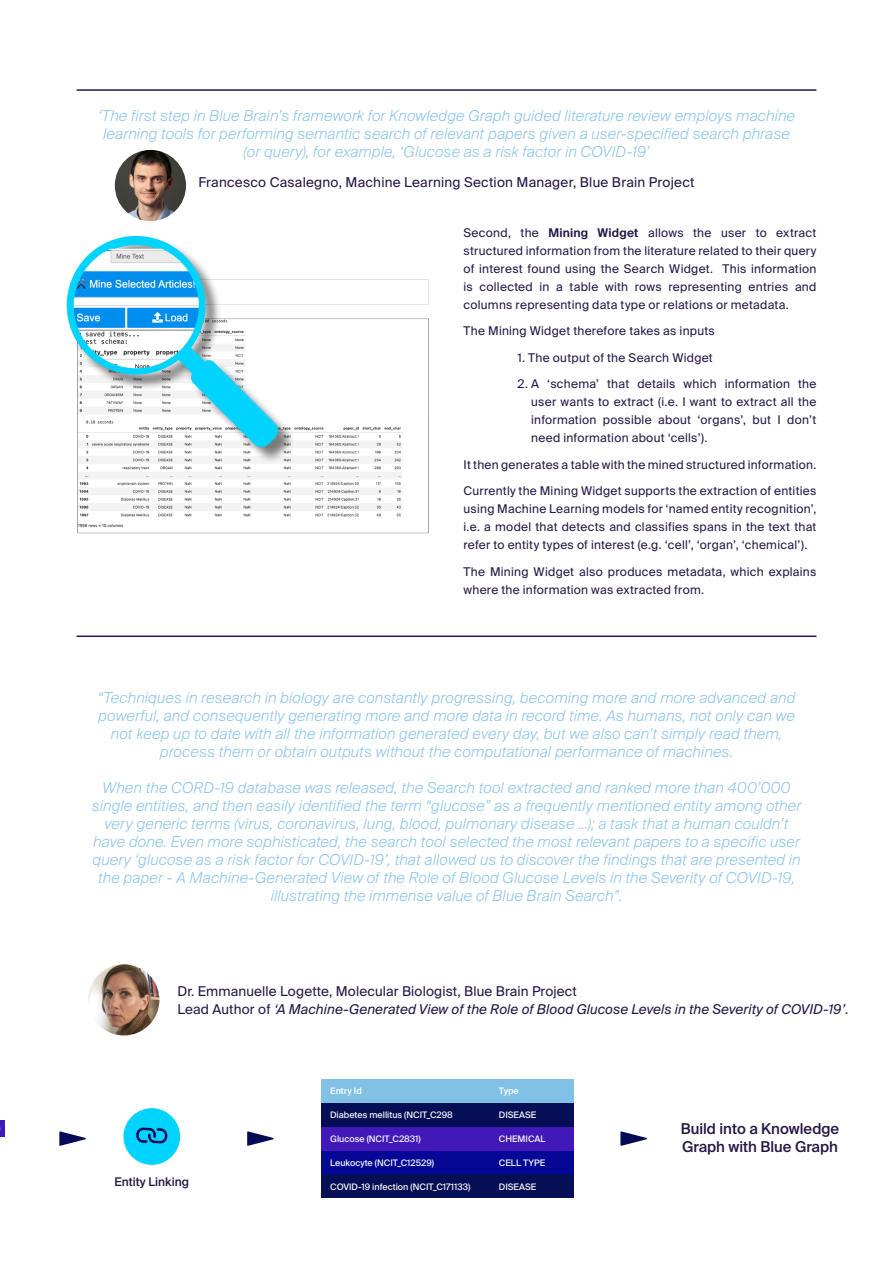
<style>
.page{position:relative;width:893px;height:1263px;background:#fff}
.page>*{position:absolute;margin:0;border:0;box-sizing:border-box;transform-origin:0 0}
.t1{font:italic 300 15px/18px "Suisse Intl";letter-spacing:.015em;color:#8dc4ec;text-align:center}
.t2{font:500 14.85px/17.9px "Suisse Intl";color:#251645}
.t3{font:italic 13.5px/18px "Suisse Intl";letter-spacing:.01em;color:#251646}
.t4{font:13.5px "Suisse Intl";letter-spacing:.02em;color:#251646}
.t5{font:12px/18px "Suisse Intl";letter-spacing:.02em;color:#251646;text-align:justify}
.t6{font:500 12px "Suisse Intl";color:#251645}
.t7{font:9px "Suisse Intl";color:#fff}
.t8{font:500 9px "Suisse Intl";color:#fff}
.s1{font-weight:600}
.s2{font-style:normal}
</style>
<div class="page">
<svg style="left:123px;top:1108px;width:58px;height:57px"></svg>
<div style="left:0;top:1121px;width:5px;height:16px;background:#4218b8"></div>
<div style="left:321px;top:1079px;width:252px;height:24px;background:#80c1e5"></div>
<div style="left:321px;top:1103px;width:252px;height:24px;background:#060f55"></div>
<div style="left:321px;top:1127px;width:252px;height:24px;background:#4218b8"></div>
<div style="left:321px;top:1151px;width:252px;height:23px;background:#040995"></div>
<div style="left:321px;top:1174px;width:252px;height:24px;background:#060f55"></div>
<svg style="left:59px;top:1131px;width:27px;height:15px"></svg>
<svg style="left:247px;top:1131px;width:27px;height:15px"></svg>
<svg style="left:620px;top:1131px;width:27px;height:15px"></svg>
<hr style="left:77px;top:89px;width:739px;height:2px;background:#251646">
<hr style="left:77px;top:635px;width:739px;height:2px;background:#251646">
<img style="left:77px;top:279px;width:352px;height:255px">
<div style="left:67px;top:237px;width:228px;height:227px;background:#000;opacity:.5"></div>
<svg style="left:66px;top:236px;width:213px;height:211px"></svg>
<img style="left:74px;top:249px;width:125px;height:119px">
<img style="left:115px;top:150px;width:71px;height:71px;border-radius:36px">
<img style="left:88px;top:964px;width:71px;height:71px;border-radius:36px">
<p class="t1" style="left:98px;top:106px;width:698px">‘The first step in Blue Brain’s framework for Knowledge Graph guided literature review employs machine learning tools for performing semantic search of relevant papers given a user-specified search phrase (or query), for example, ‘Glucose as a risk factor in COVID-19’</p>
<p class="t4" style="left:198px;top:174px;width:497px">Francesco Casalegno, Machine Learning Section Manager, Blue Brain Project</p>
<p class="t5" style="left:463px;top:224px;width:354px">Second, the <span class="s1">Mining Widget</span> allows the user to extract structured information from the literature related to their query of interest found using the Search Widget. This information is collected in a table with rows representing entries and columns representing data type or relations or metadata.</p>
<p class="t5" style="left:463px;top:322px;width:253px">The Mining Widget therefore takes as inputs</p>
<p class="t5" style="left:517px;top:349px;width:197px">1. The output of the Search Widget</p>
<p class="t5" style="left:531px;top:375px;width:287px;text-indent:-14px">2. A ‘schema’ that details which information the user wants to extract (i.e. I want to extract all the information possible about ‘organs’, but I don’t need information about ‘cells’).</p>
<p class="t5" style="left:463px;top:456px;width:354px">It then generates a table with the mined structured information.</p>
<p class="t5" style="left:463px;top:482px;width:354px">Currently the Mining Widget supports the extraction of entities using Machine Learning models for ‘named entity recognition’, i.e. a model that detects and classifies spans in the text that refer to entity types of interest (e.g. ‘cell’, ‘organ’, ‘chemical’).</p>
<p class="t5" style="left:463px;top:563px;width:354px">The Mining Widget also produces metadata, which explains where the information was extracted from.</p>
<p class="t1" style="left:98px;top:688px;width:699px">“Techniques in research in biology are constantly progressing, becoming more and more advanced and powerful, and consequently generating more and more data in record time. As humans, not only can we not keep up to date with all the information generated every day, but we also can’t simply read them, process them or obtain outputs without the computational performance of machines.</p>
<p class="t1" style="left:92px;top:778px;width:711px">When the CORD-19 database was released, the Search tool extracted and ranked more than 400’000 single entities, and then easily identified the term “glucose” as a frequently mentioned entity among other very generic terms (virus, coronavirus, lung, blood, pulmonary disease …); a task that a human couldn’t have done. Even more sophisticated, the search tool selected the most relevant papers to a specific user query ‘glucose as a risk factor for COVID-19’, that allowed us to discover the findings that are presented in the paper - A Machine-Generated View of the Role of Blood Glucose Levels in the Severity of COVID-19, illustrating the immense value of Blue Brain Search”.</p>
<p class="t3" style="left:178px;top:982px;width:673px"><span class="s2">Dr. Emmanuelle Logette, Molecular Biologist, Blue Brain Project<br>Lead Author of</span> ‘A Machine-Generated View of the Role of Blood Glucose Levels in the Severity of COVID-19’.</p>
<p class="t6" style="left:115px;top:1174px;width:76px">Entity Linking</p>
<p class="t8" style="left:330px;top:1086px;width:33px">Entry Id</p>
<p class="t7" style="left:330px;top:1109px;width:124px">Diabetes mellitus (NCIT_C298</p>
<p class="t7" style="left:499px;top:1109px;width:39px">DISEASE</p>
<p class="t7" style="left:330px;top:1133px;width:92px">Glucose (NCIT_C2831)</p>
<p class="t7" style="left:499px;top:1133px;width:48px">CHEMICAL</p>
<p class="t7" style="left:330px;top:1157px;width:105px">Leukocyte (NCIT_C12529)</p>
<p class="t7" style="left:499px;top:1157px;width:48px">CELL TYPE</p>
<p class="t7" style="left:330px;top:1181px;width:142px">COVID-19 infection (NCIT_C171133)</p>
<p class="t7" style="left:499px;top:1181px;width:39px">DISEASE</p>
<p class="t8" style="left:499px;top:1086px;width:21px">Type</p>
<p class="t2" style="left:681px;top:1120px;width:160px">Build into a Knowledge<br>Graph with Blue Graph</p>
</div>
